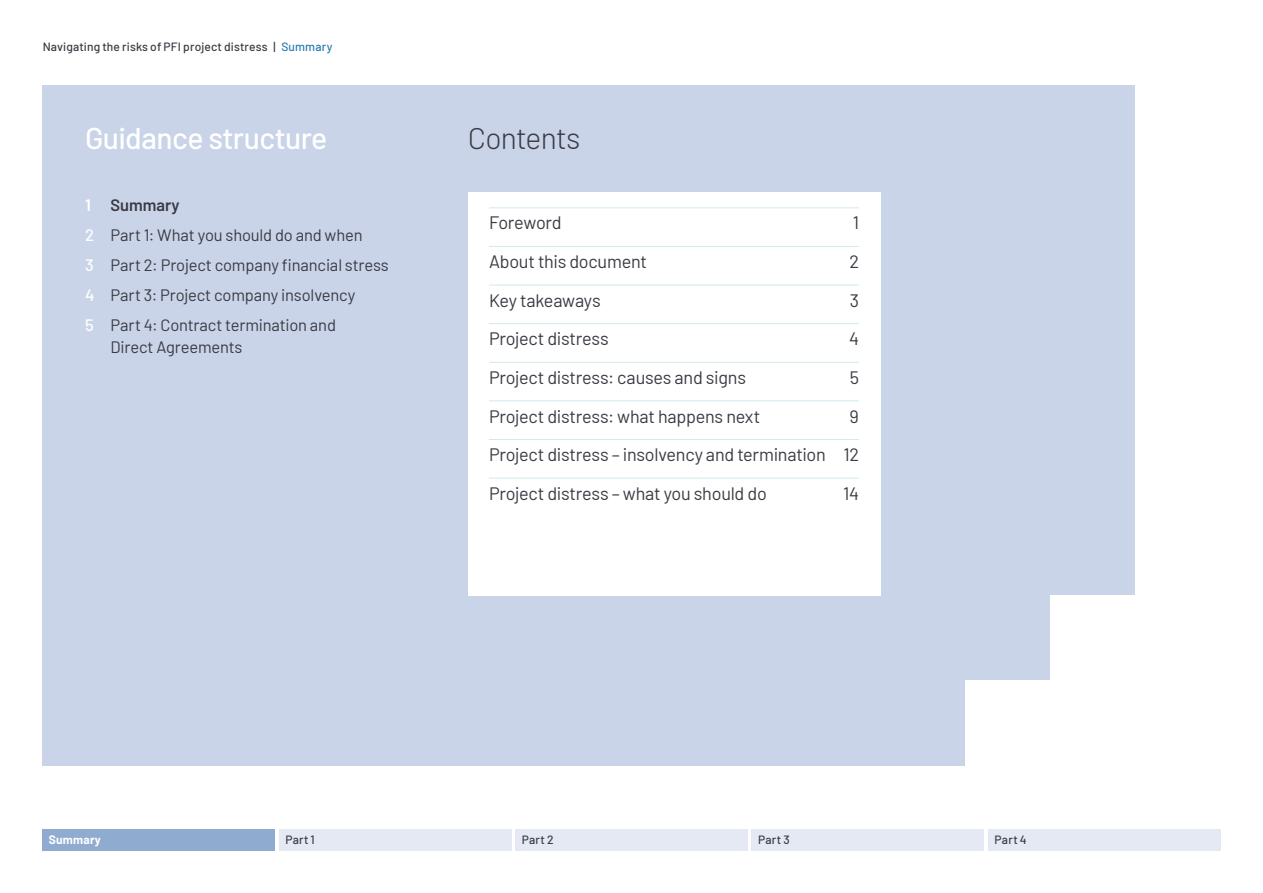
<style>
.page{position:relative;width:1263px;height:893px;background:#fff}
.page>*{position:absolute;margin:0;border:0;box-sizing:border-box;transform-origin:0 0}
.IPA_Heading_light_20_UNLINKED{font:500 30px "Barlow";letter-spacing:-.015em;color:#fff}
.IPA_Heading_light_20_UNLINKED-2{font:300 30px "Barlow";letter-spacing:-.025em;color:#3a3a43}
.t1{font:18px "Barlow";letter-spacing:-.015em;color:#3a3a43}
.IPA_text_reg_11{font:16.5px/21.6px "Barlow";letter-spacing:-.01em;color:#3a3a43}
.IPA_text_reg_11-2{font:600 16.5px "Barlow";color:#3a3a43}
.t2{font:500 12px "Barlow";letter-spacing:.015em;color:#3a3a43}
.t3{font:700 12px "Barlow";letter-spacing:.02em;color:#fff}
.s1{color:#287aaf}
.s2{color:#fff}
.s3{font-weight:500;color:#fff}
</style>
<div class="page">
<div style="left:43px;top:85px;width:1092px;height:680px;background:#c9d4e8"></div>
<div style="left:1050px;top:595px;width:128px;height:107px;background:#fff"></div>
<div style="left:965px;top:680px;width:213px;height:91px;background:#fff"></div>
<div style="left:468px;top:192px;width:412px;height:403px;background:#fff"></div>
<hr style="left:489px;top:207px;width:370px;height:1px;background:#d1eaee">
<hr style="left:489px;top:246px;width:370px;height:1px;background:#d1eaee">
<hr style="left:489px;top:285px;width:370px;height:1px;background:#d1eaee">
<hr style="left:489px;top:323px;width:370px;height:1px;background:#d1eaee">
<hr style="left:489px;top:362px;width:370px;height:1px;background:#d1eaee">
<hr style="left:489px;top:400px;width:370px;height:1px;background:#d1eaee">
<hr style="left:489px;top:439px;width:370px;height:1px;background:#d1eaee">
<hr style="left:489px;top:478px;width:370px;height:1px;background:#d1eaee">
<div style="left:43px;top:829px;width:232px;height:21px;background:#8fabd0"></div>
<div style="left:279px;top:829px;width:232px;height:21px;background:#e4e9f4"></div>
<div style="left:515px;top:829px;width:232px;height:21px;background:#e4e9f4"></div>
<div style="left:752px;top:829px;width:232px;height:21px;background:#e4e9f4"></div>
<div style="left:988px;top:829px;width:232px;height:21px;background:#e4e9f4"></div>
<p class="t2" style="left:43px;top:38px;width:291px">Navigating the risks of PFI project distress | <span class="s1">Summary</span></p>
<p class="IPA_Heading_light_20_UNLINKED" style="left:85px;top:116px;width:244px">Guidance structure</p>
<p class="IPA_Heading_light_20_UNLINKED-2" style="left:468px;top:116px;width:114px">Contents</p>
<p class="IPA_text_reg_11-2" style="left:85px;top:193px;width:96px"><span class="s2">1</span> Summary</p>
<p class="IPA_text_reg_11" style="left:85px;top:223px;width:279px"><span class="s3">2</span> Part 1: What you should do and when</p>
<p class="IPA_text_reg_11" style="left:85px;top:253px;width:305px"><span class="s3">3</span> Part 2: Project company financial stress</p>
<p class="IPA_text_reg_11" style="left:85px;top:283px;width:272px"><span class="s3">4</span> Part 3: Project company insolvency</p>
<p class="IPA_text_reg_11" style="left:111px;top:313px;width:227px;text-indent:-26px"><span class="s3">5</span> Part 4: Contract termination and<br>Direct Agreements</p>
<p class="t1" style="left:489px;top:210px;width:74px">Foreword</p>
<p class="t1" style="left:853px;top:210px;width:8px">1</p>
<p class="t1" style="left:489px;top:249px;width:159px">About this document</p>
<p class="t1" style="left:849px;top:249px;width:11px">2</p>
<p class="t1" style="left:489px;top:287px;width:113px">Key takeaways</p>
<p class="t1" style="left:850px;top:287px;width:11px">3</p>
<p class="t1" style="left:489px;top:326px;width:121px">Project distress</p>
<p class="t1" style="left:849px;top:326px;width:11px">4</p>
<p class="t1" style="left:489px;top:364px;width:258px">Project distress: causes and signs</p>
<p class="t1" style="left:850px;top:364px;width:11px">5</p>
<p class="t1" style="left:489px;top:403px;width:273px">Project distress: what happens next</p>
<p class="t1" style="left:850px;top:403px;width:11px">9</p>
<p class="t1" style="left:489px;top:442px;width:371px">Project distress – insolvency and termination 12</p>
<p class="t1" style="left:489px;top:480px;width:279px">Project distress – what you should do</p>
<p class="t1" style="left:843px;top:480px;width:17px">14</p>
<p class="t3" style="left:49px;top:831px;width:54px">Summary</p>
<p class="t2" style="left:285px;top:831px;width:31px">Part 1</p>
<p class="t2" style="left:522px;top:831px;width:33px">Part 2</p>
<p class="t2" style="left:758px;top:831px;width:33px">Part 3</p>
<p class="t2" style="left:995px;top:831px;width:34px">Part 4</p>
</div>
